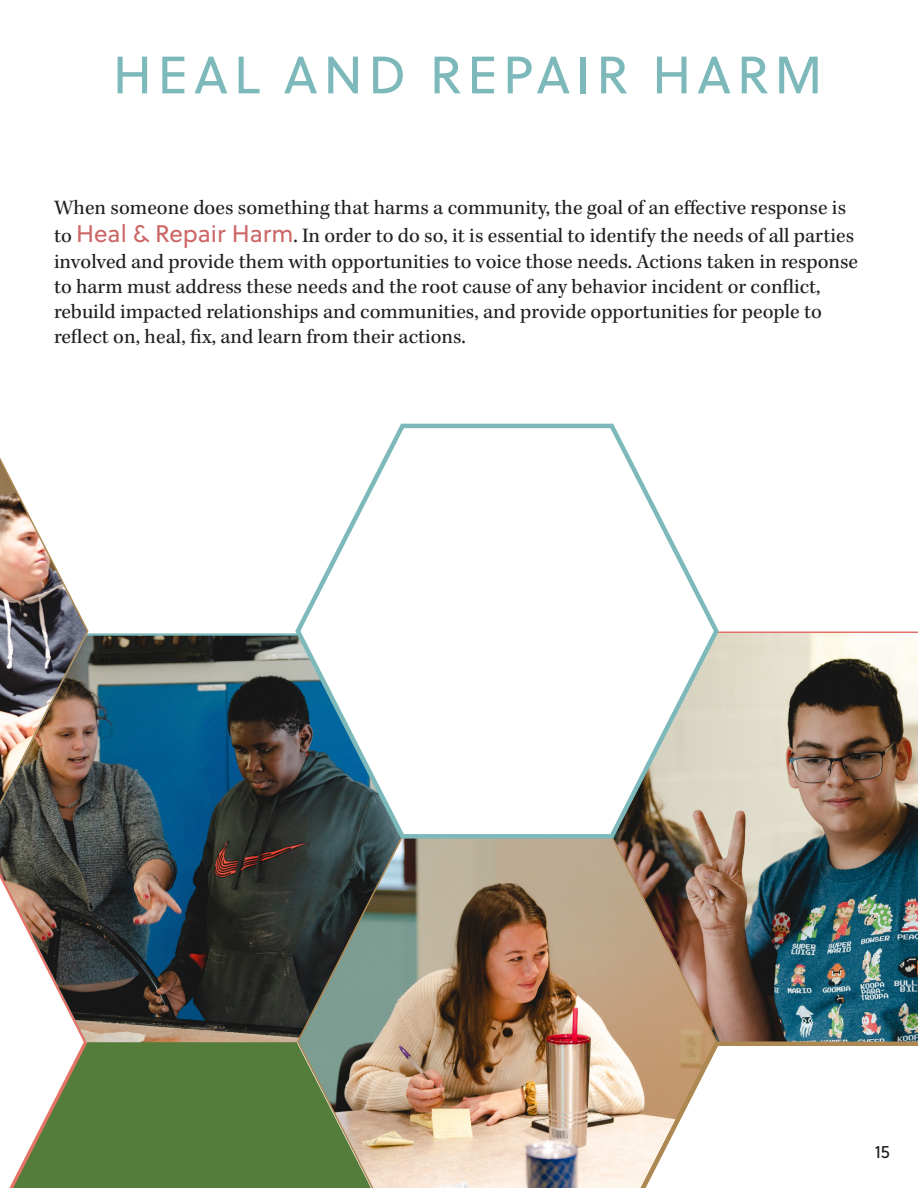
<style>
.page{position:relative;width:918px;height:1188px;background:#fff}
.page>*{position:absolute;margin:0;border:0;box-sizing:border-box;transform-origin:0 0}
.t1{font:52.5px "Soleil";letter-spacing:.1em;color:#7db9ba}
.t2{font:21px/25.2px "Kepler Std";color:#231f20}
.t3{font:18px "Soleil";color:#231f20}
.s1{font-family:"Soleil";font-size:24px;color:#c66}
</style>
<div class="page">
<img style="left:0;top:458px;width:89px;height:730px">
<img style="left:0;top:636px;width:296px;height:408px">
<img style="left:718px;top:631px;width:200px;height:407px">
<img style="left:296px;top:841px;width:422px;height:347px">
<svg style="left:607px;top:1038px;width:311px;height:150px"></svg>
<svg style="left:13px;top:1042px;width:358px;height:146px;background:#6d8b55"></svg>
<svg style="left:293px;top:423px;width:428px;height:418px"></svg>
<p class="t1" style="left:113px;top:37px;width:712px">HEAL AND REPAIR HARM</p>
<p class="t2" style="left:54px;top:194px;width:802px;line-height:28.8px">When someone does something that harms a community, the goal of an effective response is to <span class="s1">Heal &amp; Repair Harm</span>. In order to do so, it is essential to identify the needs of all parties</p>
<p class="t2" style="left:54px;top:249px;width:806px">involved and provide them with opportunities to voice those needs. Actions taken in response to harm must address these needs and the root cause of any behavior incident or conflict,</p>
<p class="t2" style="left:54px;top:300px;width:769px">rebuild impacted relationships and communities, and provide opportunities for people to reflect on, heal, fix, and learn from their actions.</p>
<p class="t3" style="left:875px;top:1139px;width:17px">15</p>
</div>
